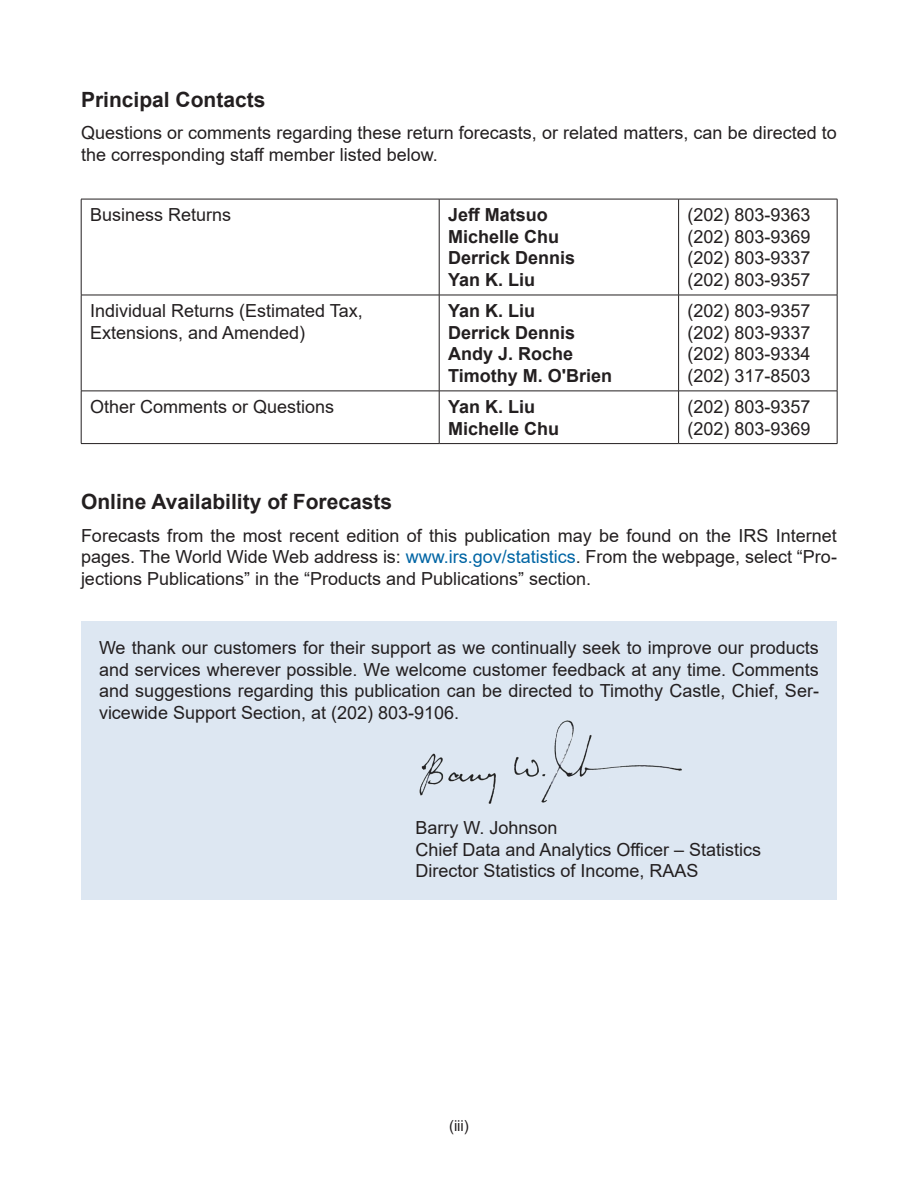
<style>
.page{position:relative;width:918px;height:1188px;background:#fff}
.page>*{position:absolute;margin:0;border:0;box-sizing:border-box;transform-origin:0 0}
.TOC_Head{font:700 21px "Arial";color:#231f20}
.Text{font:18px/21.6px "Arial";color:#231f20;text-align:justify}
.Text_no_space_after{font:18px "Arial";color:#231f20}
.Text_no_space_after-2{font:700 18px "Arial";color:#231f20}
.t1{font:15px "Arial";color:#231f20}
.s1{color:#0065a4}
</style>
<div class="page">
<div style="left:81px;top:621px;width:756px;height:278px;background:#dde7f2"></div>
<hr style="left:81px;top:199px;width:358px;height:1px;background:#231f20">
<hr style="left:81px;top:199px;width:1px;height:96px;background:#231f20">
<hr style="left:439px;top:199px;width:240px;height:1px;background:#231f20">
<hr style="left:439px;top:199px;width:1px;height:96px;background:#231f20">
<hr style="left:679px;top:199px;width:158px;height:1px;background:#231f20">
<hr style="left:678px;top:199px;width:1px;height:96px;background:#231f20">
<hr style="left:837px;top:199px;width:1px;height:96px;background:#231f20">
<hr style="left:81px;top:295px;width:358px;height:1px;background:#231f20">
<hr style="left:81px;top:295px;width:1px;height:96px;background:#231f20">
<hr style="left:439px;top:295px;width:240px;height:1px;background:#231f20">
<hr style="left:439px;top:295px;width:1px;height:96px;background:#231f20">
<hr style="left:679px;top:295px;width:158px;height:1px;background:#231f20">
<hr style="left:678px;top:295px;width:1px;height:96px;background:#231f20">
<hr style="left:837px;top:295px;width:1px;height:96px;background:#231f20">
<hr style="left:81px;top:391px;width:358px;height:1px;background:#231f20">
<hr style="left:81px;top:391px;width:1px;height:52px;background:#231f20">
<hr style="left:439px;top:391px;width:240px;height:1px;background:#231f20">
<hr style="left:439px;top:391px;width:1px;height:52px;background:#231f20">
<hr style="left:679px;top:391px;width:158px;height:1px;background:#231f20">
<hr style="left:678px;top:391px;width:1px;height:52px;background:#231f20">
<hr style="left:837px;top:391px;width:1px;height:52px;background:#231f20">
<hr style="left:81px;top:443px;width:358px;height:1px;background:#231f20">
<hr style="left:439px;top:443px;width:240px;height:1px;background:#231f20">
<hr style="left:679px;top:443px;width:158px;height:1px;background:#231f20">
<img style="left:419px;top:720px;width:263px;height:84px">
<h1 class="TOC_Head" style="left:81px;top:85px;width:186px">Principal Contacts</h1>
<p class="Text" style="left:81px;top:122px;width:757px">Questions or comments regarding these return forecasts, or related matters, can be directed to the corresponding staff member listed below.</p>
<p class="Text_no_space_after" style="left:90px;top:202px;width:143px">Business Returns</p>
<p class="Text_no_space_after-2" style="left:448px;top:202px;width:101px">Jeff Matsuo</p>
<p class="Text_no_space_after-2" style="left:448px;top:224px;width:113px">Michelle Chu</p>
<p class="Text_no_space_after-2" style="left:448px;top:245px;width:129px">Derrick Dennis</p>
<p class="Text_no_space_after-2" style="left:448px;top:267px;width:89px">Yan K. Liu</p>
<p class="Text_no_space_after" style="left:90px;top:298px;width:274px">Individual Returns (Estimated Tax,</p>
<p class="Text_no_space_after" style="left:90px;top:320px;width:217px">Extensions, and Amended)</p>
<p class="Text_no_space_after-2" style="left:448px;top:298px;width:89px">Yan K. Liu</p>
<p class="Text_no_space_after-2" style="left:448px;top:320px;width:129px">Derrick Dennis</p>
<p class="Text_no_space_after-2" style="left:448px;top:341px;width:127px">Andy J. Roche</p>
<p class="Text_no_space_after-2" style="left:448px;top:363px;width:165px">Timothy M. O'Brien</p>
<p class="Text_no_space_after" style="left:90px;top:394px;width:246px">Other Comments or Questions</p>
<p class="Text_no_space_after-2" style="left:448px;top:394px;width:89px">Yan K. Liu</p>
<p class="Text_no_space_after-2" style="left:448px;top:416px;width:113px">Michelle Chu</p>
<p class="Text_no_space_after" style="left:688px;top:202px;width:125px">(202) 803-9363</p>
<p class="Text_no_space_after" style="left:688px;top:224px;width:125px">(202) 803-9369</p>
<p class="Text_no_space_after" style="left:688px;top:246px;width:125px">(202) 803-9337</p>
<p class="Text_no_space_after" style="left:688px;top:267px;width:125px">(202) 803-9357</p>
<p class="Text_no_space_after" style="left:688px;top:298px;width:125px">(202) 803-9357</p>
<p class="Text_no_space_after" style="left:688px;top:320px;width:125px">(202) 803-9337</p>
<p class="Text_no_space_after" style="left:688px;top:342px;width:125px">(202) 803-9334</p>
<p class="Text_no_space_after" style="left:688px;top:363px;width:125px">(202) 317-8503</p>
<p class="Text_no_space_after" style="left:688px;top:394px;width:125px">(202) 803-9357</p>
<p class="Text_no_space_after" style="left:688px;top:416px;width:125px">(202) 803-9369</p>
<h1 class="TOC_Head" style="left:81px;top:487px;width:313px">Online Availability of Forecasts</h1>
<p class="Text" style="left:81px;top:524px;width:757px">Forecasts from the most recent edition of this publication may be found on the IRS Internet pages. The World Wide Web address is: <span class="s1">www.irs.gov/statistics</span>. From the webpage, select “Pro&shy;jections Publications” in the “Products and Publications” section.</p>
<p class="Text" style="left:99px;top:637px;width:721px">We thank our customers for their support as we continually seek to improve our products and services wherever possible. We welcome customer feedback at any time. Comments and suggestions regarding this publication can be directed to Timothy Castle, Chief, Ser&shy;vicewide Support Section, at (202) 803-9106.</p>
<p class="Text_no_space_after" style="left:416px;top:816px;width:144px">Barry W. Johnson</p>
<p class="Text_no_space_after" style="left:416px;top:837px;width:347px">Chief Data and Analytics Officer – Statistics</p>
<p class="Text_no_space_after" style="left:416px;top:859px;width:285px">Director Statistics of Income, RAAS</p>
<p class="t1" style="left:449px;top:1116px;width:21px">(iii)</p>
</div>
